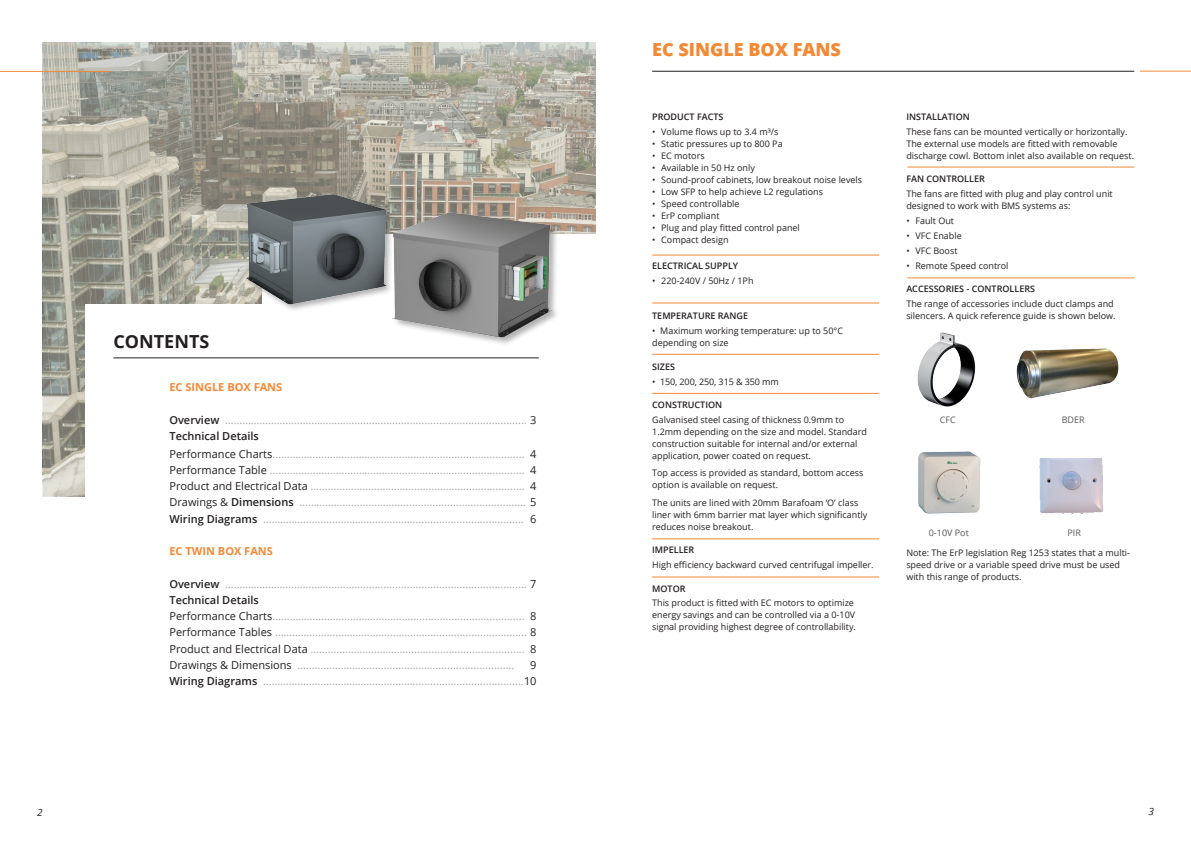
<style>
.page{position:relative;width:1191px;height:842px;background:#fff}
.page>*{position:absolute;margin:0;border:0;box-sizing:border-box;transform-origin:0 0}
.Page_heads_L{font:800 18px "Open Sans";color:#f58834}
.Page_heads_L-2{font:700 18px "Open Sans";color:#231f20}
.Contents{font:11px "Open Sans";color:#a8a9ad}
.Contents-2{font:600 11px "Open Sans";color:#231f20}
.Contents-3{font:700 11px "Open Sans";color:#f58834}
.Contents-4{font:11px "Open Sans";color:#231f20}
.folio_L{font:italic 10px "Open Sans";color:#231f20}
.Normal_Text{font:9px/12px "Open Sans";color:#231f20}
.Normal_Text-2{font:600 9px "Open Sans";color:#231f20}
.Normal_Text_80k{font:9px "Open Sans";color:#57585a}
.s1{font-weight:600;color:#231f20}
.s2{color:#231f20}
</style>
<div class="page">
<hr style="left:1140px;top:71px;width:51px;height:1px;background:#f58834">
<svg style="left:43px;top:43px;width:552px;height:453px"></svg>
<div style="left:85px;top:304px;width:510px;height:408px;background:#fff"></div>
<hr style="left:113px;top:358px;width:426px;height:1px;background:#231f20">
<hr style="left:0;top:71px;width:111px;height:1px;background:#f58834">
<hr style="left:652px;top:354px;width:227px;height:1px;background:#f58834">
<hr style="left:652px;top:393px;width:227px;height:1px;background:#f58834">
<hr style="left:652px;top:255px;width:227px;height:1px;background:#f58834">
<hr style="left:652px;top:538px;width:227px;height:1px;background:#f58834">
<hr style="left:907px;top:167px;width:227px;height:1px;background:#f58834">
<hr style="left:652px;top:576px;width:227px;height:1px;background:#f58834">
<hr style="left:907px;top:277px;width:227px;height:1px;background:#f58834">
<hr style="left:652px;top:302px;width:227px;height:1px;background:#f58834">
<div style="left:261px;top:234px;width:334px;height:112px;background:#fff"></div>
<img style="left:917px;top:332px;width:59px;height:75px">
<img style="left:1016px;top:349px;width:103px;height:50px">
<img style="left:918px;top:451px;width:63px;height:63px">
<img style="left:1039px;top:459px;width:64px;height:55px">
<hr style="left:652px;top:71px;width:482px;height:1px;background:#231f20">
<div style="left:245px;top:194px;width:150px;height:119px;background:#231f20;opacity:.35"></div>
<img style="left:241px;top:188px;width:149px;height:119px">
<div style="left:391px;top:212px;width:169px;height:134px;background:#231f20;opacity:.35"></div>
<img style="left:384px;top:204px;width:173px;height:138px">
<p class="folio_L" style="left:37px;top:805px;width:7px">2</p>
<p class="Page_heads_L-2" style="left:113px;top:329px;width:97px">CONTENTS</p>
<p class="Contents-3" style="left:169px;top:379px;width:114px">EC SINGLE BOX FANS</p>
<p class="Contents" style="left:169px;top:412px;width:369px"><span class="s1">Overview</span> ……………………………………………..................................................... <span class="s2">3</span></p>
<p class="Contents-2" style="left:169px;top:428px;width:91px">Technical Details</p>
<p class="Contents" style="left:169px;top:446px;width:369px"><span class="s2">Performance Charts</span>…………………………………………....................................... <span class="s2">4</span></p>
<p class="Contents" style="left:169px;top:462px;width:369px"><span class="s2">Performance Table</span> ……………………………………………..................................... <span class="s2">4</span></p>
<p class="Contents" style="left:169px;top:478px;width:369px"><span class="s2">Product and Electrical Data</span> ………………………………………….......................... <span class="s2">4</span></p>
<p class="Contents" style="left:169px;top:495px;width:369px"><span class="s2">Drawings &amp;</span> <span class="s1">Dimensions</span> …………………………................................................ <span class="s2">5</span></p>
<p class="Contents" style="left:169px;top:511px;width:369px"><span class="s1">Wiring Diagrams</span> ……………………………………………....................................... <span class="s2">6</span></p>
<p class="Contents-3" style="left:169px;top:543px;width:105px">EC TWIN BOX FANS</p>
<p class="Contents" style="left:169px;top:576px;width:369px"><span class="s1">Overview</span> ……………………………………………..................................................... <span class="s2">7</span></p>
<p class="Contents-2" style="left:169px;top:592px;width:91px">Technical Details</p>
<p class="Contents" style="left:169px;top:609px;width:369px"><span class="s2">Performance Charts</span>…………………………………………....................................... <span class="s2">8</span></p>
<p class="Contents" style="left:169px;top:625px;width:369px"><span class="s2">Performance Tables</span> …………………………………………….................................... <span class="s2">8</span></p>
<p class="Contents" style="left:169px;top:641px;width:369px"><span class="s2">Product and Electrical Data</span> ………………………………………….......................... <span class="s2">8</span></p>
<p class="Contents" style="left:169px;top:657px;width:346px"><span class="s2">Drawings &amp; Dimensions</span> ……………………………………………........................</p>
<p class="Contents-4" style="left:530px;top:657px;width:8px">9</p>
<p class="Contents" style="left:169px;top:674px;width:369px"><span class="s1">Wiring Diagrams</span> …………………………………………….......................................<span class="s2">10</span></p>
<p class="Page_heads_L" style="left:652px;top:36px;width:190px">EC SINGLE BOX FANS</p>
<p class="Normal_Text-2" style="left:652px;top:111px;width:73px">PRODUCT FACTS</p>
<p class="Normal_Text" style="left:652px;top:126px;width:128px">• Volume flows up to 3.4 m³/s</p>
<p class="Normal_Text" style="left:652px;top:138px;width:132px">• Static pressures up to 800 Pa</p>
<p class="Normal_Text" style="left:652px;top:150px;width:54px">• EC motors</p>
<p class="Normal_Text" style="left:652px;top:162px;width:104px">• Available in 50 Hz only</p>
<p class="Normal_Text" style="left:652px;top:174px;width:211px">• Sound-proof cabinets, low breakout noise levels</p>
<p class="Normal_Text" style="left:652px;top:186px;width:172px">• Low SFP to help achieve L2 regulations</p>
<p class="Normal_Text" style="left:652px;top:198px;width:89px">• Speed controllable</p>
<p class="Normal_Text" style="left:652px;top:210px;width:69px">• ErP compliant</p>
<p class="Normal_Text" style="left:652px;top:222px;width:149px">• Plug and play fitted control panel</p>
<p class="Normal_Text" style="left:652px;top:234px;width:78px">• Compact design</p>
<p class="Normal_Text-2" style="left:652px;top:260px;width:87px">ELECTRICAL SUPPLY</p>
<p class="Normal_Text" style="left:652px;top:275px;width:103px">• 220-240V / 50Hz / 1Ph</p>
<p class="Normal_Text-2" style="left:652px;top:310px;width:97px">TEMPERATURE RANGE</p>
<p class="Normal_Text" style="left:652px;top:325px;width:192px">• Maximum working temperature: up to 50°C depending on size</p>
<p class="Normal_Text-2" style="left:652px;top:360px;width:24px">SIZES</p>
<p class="Normal_Text" style="left:652px;top:375px;width:128px">• 150, 200, 250, 315 &amp; 350 mm</p>
<p class="Normal_Text-2" style="left:652px;top:398px;width:71px">CONSTRUCTION</p>
<p class="Normal_Text" style="left:652px;top:413px;width:216px">Galvanised steel casing of thickness 0.9mm to 1.2mm depending on the size and model. Standard construction suitable for internal and/or external application, power coated on request.</p>
<p class="Normal_Text" style="left:652px;top:467px;width:213px">Top access is provided as standard, bottom access option is available on request.</p>
<p class="Normal_Text" style="left:652px;top:496px;width:217px">The units are lined with 20mm Barafoam ‘O’ class liner with 6mm barrier mat layer which significantly reduces noise breakout.</p>
<p class="Normal_Text-2" style="left:652px;top:544px;width:44px">IMPELLER</p>
<p class="Normal_Text" style="left:652px;top:559px;width:223px">High efficiency backward curved centrifugal impeller.</p>
<p class="Normal_Text-2" style="left:652px;top:582px;width:35px">MOTOR</p>
<p class="Normal_Text" style="left:652px;top:597px;width:205px">This product is fitted with EC motors to optimize energy savings and can be controlled via a 0-10V signal providing highest degree of controllability.</p>
<p class="Normal_Text-2" style="left:906px;top:111px;width:65px">INSTALLATION</p>
<p class="Normal_Text" style="left:906px;top:126px;width:229px">These fans can be mounted vertically or horizontally.<br>The external use models are fitted with removable discharge cowl. Bottom inlet also available on request.</p>
<p class="Normal_Text-2" style="left:906px;top:173px;width:80px">FAN CONTROLLER</p>
<p class="Normal_Text" style="left:906px;top:188px;width:208px">The fans are fitted with plug and play control unit designed to work with BMS systems as:</p>
<p class="Normal_Text" style="left:906px;top:215px;width:49px">• Fault Out</p>
<p class="Normal_Text" style="left:906px;top:229px;width:57px">• VFC Enable</p>
<p class="Normal_Text" style="left:906px;top:244px;width:53px">• VFC Boost</p>
<p class="Normal_Text" style="left:906px;top:259px;width:104px">• Remote Speed control</p>
<p class="Normal_Text-2" style="left:906px;top:283px;width:130px">ACCESSORIES - CONTROLLERS</p>
<p class="Normal_Text" style="left:906px;top:297px;width:211px">The range of accessories include duct clamps and silencers. A quick reference guide is shown below.</p>
<p class="Normal_Text_80k" style="left:939px;top:414px;width:18px">CFC</p>
<p class="Normal_Text_80k" style="left:1061px;top:414px;width:24px">BDER</p>
<p class="Normal_Text_80k" style="left:928px;top:527px;width:42px">0-10V Pot</p>
<p class="Normal_Text_80k" style="left:1067px;top:527px;width:15px">PIR</p>
<p class="Normal_Text" style="left:906px;top:547px;width:225px">Note: The ErP legislation Reg 1253 states that a multi&shy;speed drive or a variable speed drive must be used with this range of products.</p>
<p class="folio_L" style="left:1148px;top:805px;width:7px">3</p>
</div>
